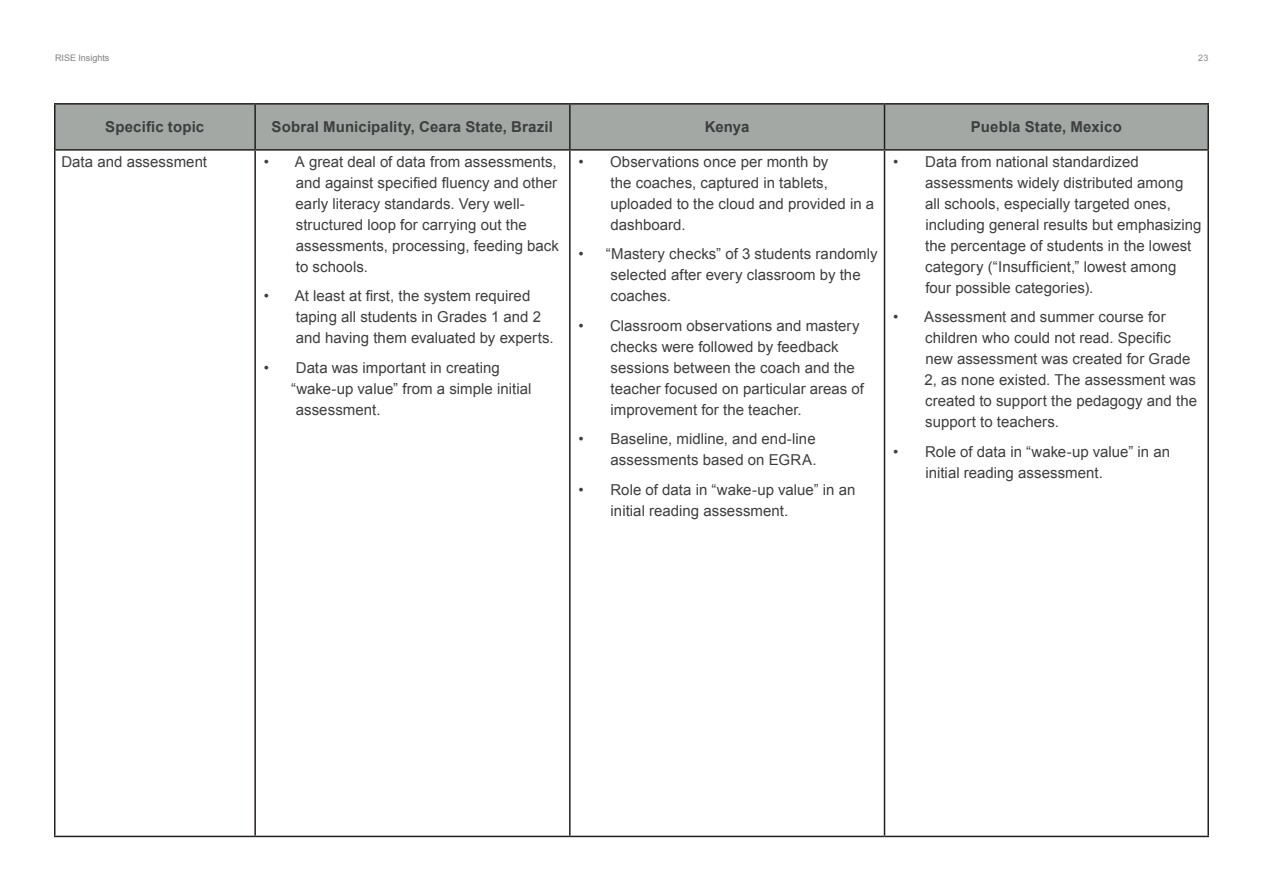
<style>
.page{position:relative;width:1263px;height:893px;background:#fff}
.page>*{position:absolute;margin:0;border:0;box-sizing:border-box;transform-origin:0 0}
.Body_Text{font:15px/21px "Arial";letter-spacing:.005em;color:#3e3e3f}
.Body_Text-2{font:700 15px "Arial";letter-spacing:.01em;color:#3e3e3f}
.Body_Text-3{font:9px "Arial";color:#808083}
.Body_Text-4{font:9px "Arial";color:#8b8b8f}
</style>
<div class="page">
<div style="left:56px;top:105px;width:1151px;height:44px;background:#a3a8a4"></div>
<hr style="left:54px;top:103px;width:201px;height:2px;background:#231f20">
<hr style="left:54px;top:105px;width:2px;height:44px;background:#231f20">
<hr style="left:255px;top:103px;width:315px;height:2px;background:#231f20">
<hr style="left:254px;top:105px;width:2px;height:44px;background:#231f20">
<hr style="left:570px;top:103px;width:314px;height:2px;background:#231f20">
<hr style="left:569px;top:105px;width:2px;height:44px;background:#231f20">
<hr style="left:884px;top:103px;width:325px;height:2px;background:#231f20">
<hr style="left:884px;top:105px;width:1px;height:44px;background:#231f20">
<hr style="left:1207px;top:105px;width:2px;height:44px;background:#231f20">
<hr style="left:54px;top:149px;width:201px;height:2px;background:#231f20">
<hr style="left:54px;top:151px;width:2px;height:685px;background:#231f20">
<hr style="left:255px;top:149px;width:315px;height:2px;background:#231f20">
<hr style="left:254px;top:151px;width:2px;height:685px;background:#231f20">
<hr style="left:570px;top:149px;width:314px;height:2px;background:#231f20">
<hr style="left:569px;top:151px;width:2px;height:685px;background:#231f20">
<hr style="left:884px;top:149px;width:325px;height:2px;background:#231f20">
<hr style="left:884px;top:151px;width:1px;height:685px;background:#231f20">
<hr style="left:1207px;top:151px;width:2px;height:685px;background:#231f20">
<hr style="left:54px;top:836px;width:201px;height:1px;background:#231f20">
<hr style="left:255px;top:836px;width:315px;height:1px;background:#231f20">
<hr style="left:570px;top:836px;width:314px;height:1px;background:#231f20">
<hr style="left:884px;top:836px;width:325px;height:1px;background:#231f20">
<p class="Body_Text-3" style="left:55px;top:52px;width:56px">RISE Insights</p>
<p class="Body_Text-4" style="left:1198px;top:52px;width:12px">23</p>
<p class="Body_Text-2" style="left:105px;top:117px;width:100px">Specific topic</p>
<p class="Body_Text-2" style="left:272px;top:117px;width:283px">Sobral Municipality, Ceara State, Brazil</p>
<p class="Body_Text-2" style="left:705px;top:117px;width:46px">Kenya</p>
<p class="Body_Text-2" style="left:971px;top:117px;width:152px">Puebla State, Mexico</p>
<p class="Body_Text" style="left:61px;top:151px;width:147px">Data and assessment</p>
<p class="Body_Text" style="left:296px;top:151px;width:265px;text-indent:-32px">• A great deal of data from assessments, and against specified fluency and other early literacy standards. Very well&shy;structured loop for carrying out the assessments, processing, feeding back to schools.</p>
<p class="Body_Text" style="left:296px;top:286px;width:259px;text-indent:-32px">• At least at first, the system required taping all students in Grades 1 and 2 and having them evaluated by experts.</p>
<p class="Body_Text" style="left:264px;top:357px;width:237px">• Data was important in creating</p>
<p class="Body_Text" style="left:291px;top:378px;width:242px">“wake-up value” from a simple initial</p>
<p class="Body_Text" style="left:296px;top:399px;width:86px">assessment.</p>
<p class="Body_Text" style="left:610px;top:151px;width:265px;text-indent:-32px">• Observations once per month by<br>the coaches, captured in tablets, uploaded to the cloud and provided in a dashboard.</p>
<p class="Body_Text" style="left:610px;top:244px;width:269px;text-indent:-32px">• “Mastery checks” of 3 students randomly selected after every classroom by the coaches.</p>
<p class="Body_Text" style="left:610px;top:315px;width:255px;text-indent:-32px">• Classroom observations and mastery checks were followed by feedback sessions between the coach and the teacher focused on particular areas of improvement for the teacher.</p>
<p class="Body_Text" style="left:578px;top:429px;width:240px;text-align:right">• Baseline, midline, and end-line assessments based on EGRA.</p>
<p class="Body_Text" style="left:611px;top:479px;width:246px;text-indent:-32px">• Role of data in “wake-up value” in an initial reading assessment.</p>
<p class="Body_Text" style="left:925px;top:151px;width:278px;text-indent:-32px">• Data from national standardized assessments widely distributed among all schools, especially targeted ones, including general results but emphasizing the percentage of students in the lowest category (“Insufficient,” lowest among four possible categories).</p>
<p class="Body_Text" style="left:925px;top:307px;width:274px;text-indent:-31px">• Assessment and summer course for children who could not read. Specific new assessment was created for Grade 2, as none existed. The assessment was created to support the pedagogy and the support to teachers.</p>
<p class="Body_Text" style="left:925px;top:441px;width:246px;text-indent:-32px">• Role of data in “wake-up value” in an initial reading assessment.</p>
</div>
